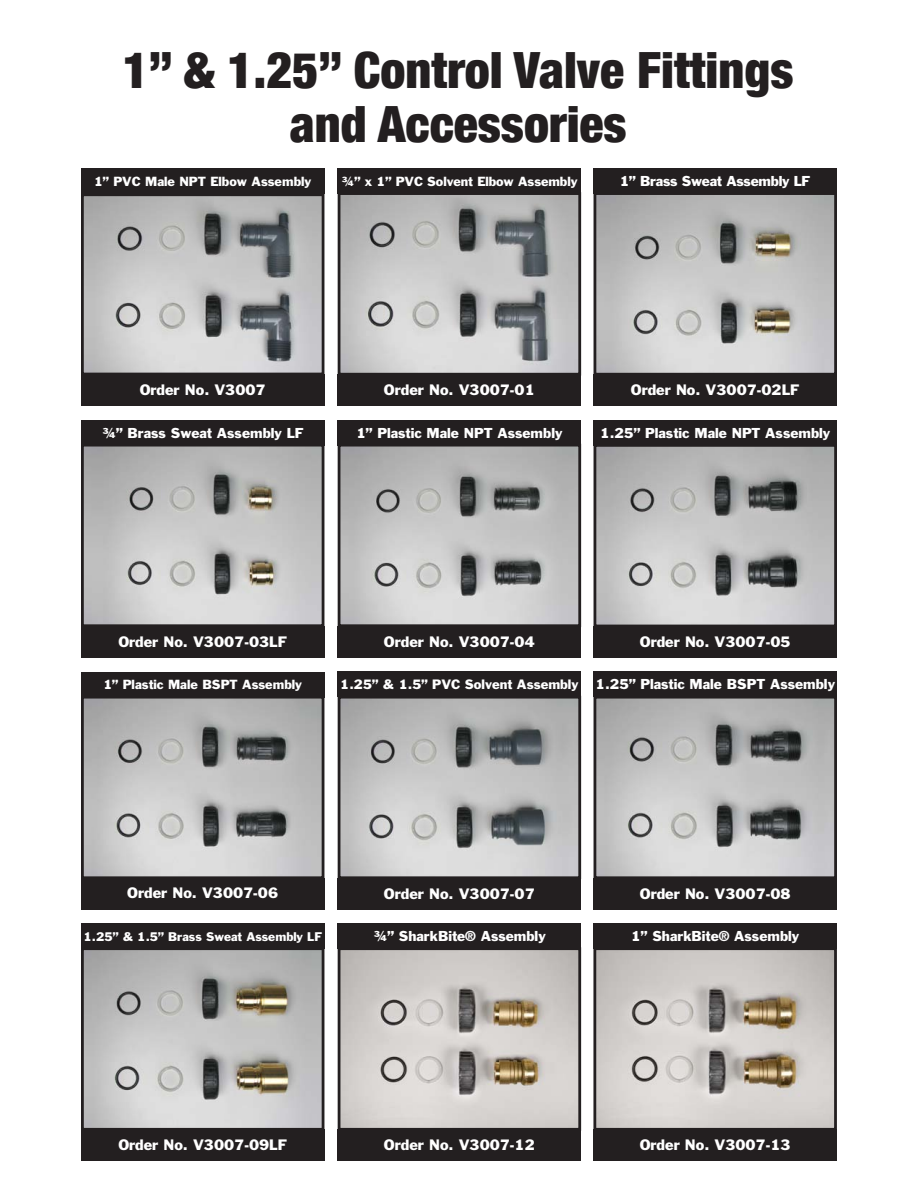
<style>
.page{position:relative;width:918px;height:1188px;background:#fff}
.page>*{position:absolute;margin:0;border:0;box-sizing:border-box;transform-origin:0 0}
.t1{font:900 condensed 49.95px/54.2px "Helvetica Neue";color:#231f20;text-align:center}
.t2{font:16.8px "Franklin Gothic Std";color:#fff}
.t3{font:13.95px "Franklin Gothic Std";color:#fff}
.t4{font:13.35px "Franklin Gothic Std";color:#fff}
.t5{font:13.35px "Franklin Gothic Std";letter-spacing:-.02em;color:#fff}
.t6{font:12.6px "Franklin Gothic Std";color:#fff}
.t7{font:12.3px "Franklin Gothic Std";color:#fff}
.t8{font:11.55px "Franklin Gothic Std";color:#fff}
</style>
<div class="page">
<img style="left:85px;top:448px;width:235px;height:175px">
<div style="left:81px;top:444px;width:243px;height:183px;border:3px solid #231f20"></div>
<div style="left:81px;top:626px;width:243px;height:31px;background:#231f20"></div>
<div style="left:81px;top:420px;width:243px;height:25px;background:#231f20"></div>
<img style="left:342px;top:448px;width:235px;height:175px">
<div style="left:338px;top:444px;width:243px;height:183px;border:3px solid #231f20"></div>
<div style="left:338px;top:626px;width:243px;height:31px;background:#231f20"></div>
<div style="left:338px;top:420px;width:243px;height:25px;background:#231f20"></div>
<img style="left:598px;top:448px;width:235px;height:175px">
<div style="left:594px;top:444px;width:243px;height:183px;border:3px solid #231f20"></div>
<div style="left:594px;top:420px;width:243px;height:25px;background:#231f20"></div>
<div style="left:594px;top:626px;width:243px;height:32px;background:#231f20"></div>
<img style="left:598px;top:196px;width:235px;height:176px">
<div style="left:594px;top:192px;width:243px;height:184px;border:3px solid #231f20"></div>
<div style="left:594px;top:374px;width:243px;height:32px;background:#231f20"></div>
<div style="left:594px;top:168px;width:243px;height:26px;background:#231f20"></div>
<div style="left:81px;top:374px;width:243px;height:32px;background:#231f20"></div>
<div style="left:81px;top:168px;width:243px;height:26px;background:#231f20"></div>
<svg style="left:85px;top:197px;width:235px;height:174px;background:#b3b3b4"></svg>
<div style="left:81px;top:193px;width:243px;height:182px;border:3px solid #231f20"></div>
<img style="left:342px;top:196px;width:235px;height:176px">
<div style="left:338px;top:192px;width:243px;height:184px;border:3px solid #231f20"></div>
<div style="left:338px;top:374px;width:243px;height:32px;background:#231f20"></div>
<div style="left:338px;top:168px;width:243px;height:26px;background:#231f20"></div>
<img style="left:342px;top:700px;width:235px;height:175px">
<div style="left:338px;top:696px;width:243px;height:183px;border:3px solid #231f20"></div>
<div style="left:338px;top:878px;width:243px;height:31px;background:#231f20"></div>
<div style="left:338px;top:672px;width:243px;height:25px;background:#231f20"></div>
<img style="left:598px;top:700px;width:235px;height:175px">
<div style="left:594px;top:696px;width:243px;height:183px;border:3px solid #231f20"></div>
<div style="left:594px;top:878px;width:243px;height:31px;background:#231f20"></div>
<div style="left:594px;top:672px;width:243px;height:25px;background:#231f20"></div>
<img style="left:85px;top:700px;width:235px;height:175px">
<div style="left:81px;top:696px;width:243px;height:183px;border:3px solid #231f20"></div>
<div style="left:81px;top:878px;width:243px;height:31px;background:#231f20"></div>
<div style="left:81px;top:672px;width:243px;height:25px;background:#231f20"></div>
<div style="left:594px;top:924px;width:243px;height:25px;background:#231f20"></div>
<img style="left:597px;top:951px;width:236px;height:176px">
<div style="left:593px;top:947px;width:244px;height:184px;border:3px solid #231f20"></div>
<div style="left:593px;top:1129px;width:244px;height:32px;background:#231f20"></div>
<div style="left:338px;top:924px;width:243px;height:25px;background:#231f20"></div>
<img style="left:342px;top:951px;width:235px;height:176px">
<div style="left:338px;top:947px;width:243px;height:184px;border:3px solid #231f20"></div>
<div style="left:338px;top:1129px;width:243px;height:32px;background:#231f20"></div>
<div style="left:81px;top:924px;width:244px;height:25px;background:#231f20"></div>
<img style="left:85px;top:951px;width:235px;height:176px">
<div style="left:81px;top:947px;width:243px;height:184px;border:3px solid #231f20"></div>
<div style="left:81px;top:1129px;width:243px;height:32px;background:#231f20"></div>
<h1 class="t1" style="left:123px;top:40px;width:672px">1” &amp; 1.25” Control Valve Fittings and Accessories</h1>
<p class="t7" style="left:94px;top:173px;width:219px">1” PVC Male NPT Elbow Assembly</p>
<p class="t7" style="left:341px;top:173px;width:238px">¾” x 1” PVC Solvent Elbow Assembly</p>
<p class="t5" style="left:620px;top:172px;width:192px">1” Brass Sweat Assembly LF</p>
<p class="t3" style="left:140px;top:380px;width:128px">Order No. V3007</p>
<p class="t4" style="left:102px;top:424px;width:203px">¾” Brass Sweat Assembly LF</p>
<p class="t3" style="left:384px;top:381px;width:152px">Order No. V3007-01</p>
<p class="t4" style="left:356px;top:424px;width:208px">1” Plastic Male NPT Assembly</p>
<p class="t3" style="left:631px;top:381px;width:170px">Order No. V3007-02LF</p>
<p class="t4" style="left:600px;top:424px;width:232px">1.25” Plastic Male NPT Assembly</p>
<p class="t3" style="left:118px;top:633px;width:170px">Order No. V3007-03LF</p>
<p class="t7" style="left:103px;top:677px;width:200px">1” Plastic Male BSPT Assembly</p>
<p class="t3" style="left:384px;top:633px;width:152px">Order No. V3007-04</p>
<p class="t6" style="left:340px;top:676px;width:240px">1.25” &amp; 1.5” PVC Solvent Assembly</p>
<p class="t2" style="left:670px;top:631px;width:93px">V3008-04</p>
<p class="t3" style="left:640px;top:633px;width:152px">Order No. V3007-05</p>
<p class="t4" style="left:595px;top:676px;width:241px">1.25” Plastic Male BSPT Assembly</p>
<p class="t3" style="left:127px;top:884px;width:152px">Order No. V3007-06</p>
<p class="t3" style="left:384px;top:885px;width:152px">Order No. V3007-07</p>
<p class="t3" style="left:640px;top:885px;width:152px">Order No. V3007-08</p>
<p class="t8" style="left:83px;top:929px;width:240px">1.25” &amp; 1.5” Brass Sweat Assembly LF</p>
<p class="t4" style="left:373px;top:928px;width:174px">¾” SharkBite® Assembly</p>
<p class="t4" style="left:631px;top:928px;width:169px">1” SharkBite® Assembly</p>
<p class="t3" style="left:118px;top:1136px;width:170px">Order No. V3007-09LF</p>
<p class="t2" style="left:414px;top:1135px;width:93px">V3008-04</p>
<p class="t3" style="left:384px;top:1136px;width:152px">Order No. V3007-12</p>
<p class="t3" style="left:640px;top:1136px;width:152px">Order No. V3007-13</p>
</div>
